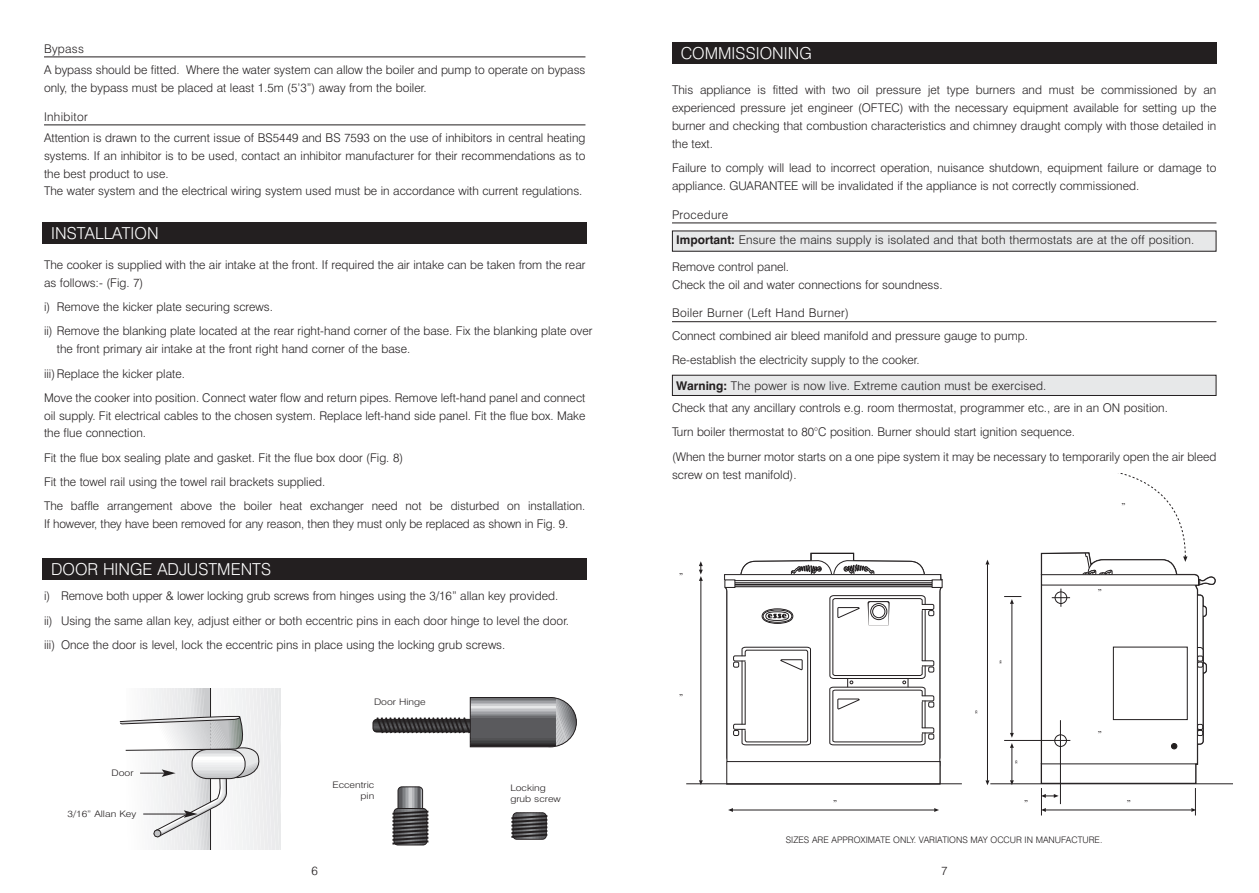
<style>
.page{position:relative;width:1259px;height:893px;background:#fff}
.page>*{position:absolute;margin:0;border:0;box-sizing:border-box;transform-origin:0 0}
.t1{font:300 16.5px "Swiss 721 BT";color:#fff}
.t2{font:300 12px/24.3px "Swiss 721 BT";color:#231f20}
.t3{font:300 9px "Swiss 721 BT";color:#231f20}
.t4{font:300 9px/10.8px "Swiss 721 BT";color:#231f20;text-align:right;scale:1.16 1}
.t5{font:8.4px "Classical Garamond BT";color:#231f20}
.s1{font-weight:700}
</style>
<div class="page">
<div style="left:672px;top:375px;width:544px;height:20px;background:#e7e8e9"></div>
<div style="left:672px;top:375px;width:544px;height:21px;border:1px solid #231f20"></div>
<div style="left:672px;top:231px;width:544px;height:20px;background:#e7e8e9"></div>
<div style="left:672px;top:231px;width:544px;height:21px;border:1px solid #231f20"></div>
<svg style="left:723px;top:552px;width:220px;height:233px"></svg>
<div style="left:811px;top:553px;width:43px;height:23px;border:1px solid #231f20"></div>
<hr style="left:732px;top:810px;width:202px;height:1px;background:#231f20">
<svg style="left:934px;top:808px;width:5px;height:4px"></svg>
<svg style="left:728px;top:808px;width:5px;height:4px"></svg>
<div style="left:727px;top:762px;width:213px;height:22px;background:#fff"></div>
<hr style="left:700px;top:581px;width:1px;height:200px;background:#231f20">
<svg style="left:699px;top:780px;width:4px;height:5px"></svg>
<svg style="left:699px;top:561px;width:4px;height:20px"></svg>
<hr style="left:686px;top:783px;width:276px;height:1px;background:#231f20">
<svg style="left:724px;top:561px;width:219px;height:207px"></svg>
<hr style="left:1011px;top:747px;width:1px;height:34px;background:#231f20">
<svg style="left:1010px;top:780px;width:4px;height:5px"></svg>
<hr style="left:1004px;top:740px;width:66px;height:1px;background:#231f20">
<hr style="left:1011px;top:604px;width:1px;height:129px;background:#231f20">
<svg style="left:1010px;top:733px;width:4px;height:15px"></svg>
<svg style="left:1004px;top:596px;width:17px;height:8px"></svg>
<hr style="left:990px;top:783px;width:243px;height:1px;background:#231f20">
<hr style="left:987px;top:564px;width:1px;height:217px;background:#231f20">
<svg style="left:985px;top:780px;width:4px;height:5px"></svg>
<svg style="left:1040px;top:473px;width:176px;height:342px"></svg>
<div style="left:672px;top:43px;width:544px;height:21px;background:#231f20"></div>
<svg style="left:119px;top:689px;width:161px;height:160px"></svg>
<hr style="left:398px;top:787px;width:3px;height:36px;background:#5a5a5d">
<hr style="left:400px;top:787px;width:2px;height:36px;background:#5a5a5d">
<hr style="left:402px;top:787px;width:1px;height:36px;background:#6d6e71">
<hr style="left:403px;top:787px;width:2px;height:36px;background:#7f8184">
<hr style="left:405px;top:787px;width:1px;height:36px;background:#919396">
<hr style="left:406px;top:787px;width:2px;height:36px;background:#a4a6a9">
<hr style="left:408px;top:787px;width:1px;height:36px;background:#b8b9bc">
<hr style="left:409px;top:787px;width:2px;height:36px;background:#cbccce">
<hr style="left:411px;top:787px;width:1px;height:36px;background:#cbccce">
<hr style="left:412px;top:787px;width:2px;height:36px;background:#b4b5b8">
<hr style="left:414px;top:787px;width:1px;height:36px;background:#9c9ea1">
<hr style="left:415px;top:787px;width:2px;height:36px;background:#87898c">
<hr style="left:417px;top:787px;width:1px;height:36px;background:#717275">
<hr style="left:418px;top:787px;width:2px;height:36px;background:#5a5a5d">
<hr style="left:420px;top:787px;width:1px;height:36px;background:#76787b">
<hr style="left:421px;top:787px;width:1px;height:36px;background:#aeafb3">
<hr style="left:422px;top:787px;width:1px;height:36px;background:#cbccce">
<div style="left:398px;top:787px;width:25px;height:36px;border:1px solid #231f20;border-radius:4px"></div>
<div style="left:394px;top:808px;width:33px;height:37px;border:1px solid #231f20;border-radius:4px"></div>
<hr style="left:373px;top:719px;width:100px;height:1px;background:#231f20">
<hr style="left:373px;top:720px;width:100px;height:2px;background:#2f2d2e">
<hr style="left:373px;top:730px;width:100px;height:1px;background:#323031">
<hr style="left:373px;top:731px;width:100px;height:1px;background:#231f20">
<div style="left:373px;top:719px;width:100px;height:13px;border:1px solid #231f20;border-radius:4px"></div>
<svg style="left:375px;top:697px;width:201px;height:50px"></svg>
<svg style="left:392px;top:809px;width:156px;height:37px"></svg>
<div style="left:43px;top:222px;width:544px;height:22px;background:#231f20"></div>
<div style="left:43px;top:558px;width:544px;height:21px;background:#231f20"></div>
<hr style="left:44px;top:57px;width:541px;height:1px;background:#231f20">
<hr style="left:44px;top:125px;width:541px;height:1px;background:#231f20">
<hr style="left:672px;top:223px;width:544px;height:1px;background:#231f20">
<hr style="left:672px;top:321px;width:544px;height:1px;background:#231f20">
<p class="t2" style="left:44px;top:39px;width:543px;line-height:21.8px">Bypass<br>A bypass should be fitted. Where the water system can allow the boiler and pump to operate on bypass</p>
<p class="t2" style="left:44px;top:77px;width:384px">only, the bypass must be placed at least 1.5m (5’3”) away from the boiler.</p>
<p class="t2" style="left:44px;top:107px;width:543px;line-height:21.8px">Inhibitor<br>Attention is drawn to the current issue of BS5449 and BS 7593 on the use of inhibitors in central heating</p>
<p class="t2" style="left:44px;top:148px;width:543px;line-height:17.5px">systems. If an inhibitor is to be used, contact an inhibitor manufacturer for their recommendations as to the best product to use.<br>The water system and the electrical wiring system used must be in accordance with current regulations.</p>
<h1 class="t1" style="left:51px;top:227px;width:109px">INSTALLATION</h1>
<p class="t2" style="left:44px;top:257px;width:543px;line-height:17.9px">The cooker is supplied with the air intake at the front. If required the air intake can be taken from the rear as follows:- (Fig. 7)</p>
<p class="t2" style="left:44px;top:296px;width:550px">i) Remove the kicker plate securing screws.<br>ii) Remove the blanking plate located at the rear right-hand corner of the base. Fix the blanking plate over</p>
<p class="t2" style="left:44px;top:338px;width:543px;text-indent:13px">the front primary air intake at the front right hand corner of the base.<br>iii)Replace the kicker plate.<br>Move the cooker into position. Connect water flow and return pipes. Remove left-hand panel and connect</p>
<p class="t2" style="left:44px;top:408px;width:543px;line-height:17.9px">oil supply. Fit electrical cables to the chosen system. Replace left-hand side panel. Fit the flue box. Make the flue connection.</p>
<p class="t2" style="left:44px;top:446px;width:543px">Fit the flue box sealing plate and gasket. Fit the flue box door (Fig. 8)<br>Fit the towel rail using the towel rail brackets supplied.<br>The baffle arrangement above the boiler heat exchanger need not be disturbed on installation.</p>
<p class="t2" style="left:44px;top:513px;width:526px">If however, they have been removed for any reason, then they must only be replaced as shown in Fig. 9.</p>
<h1 class="t1" style="left:51px;top:563px;width:221px">DOOR HINGE ADJUSTMENTS</h1>
<p class="t2" style="left:44px;top:585px;width:526px">i) Remove both upper &amp; lower locking grub screws from hinges using the 3/16” allan key provided. ii) Using the same allan key, adjust either or both eccentric pins in each door hinge to level the door. iii) Once the door is level, lock the eccentric pins in place using the locking grub screws.</p>
<p class="t4" style="left:111px;top:768px;width:21px">Door</p>
<p class="t4" style="left:68px;top:809px;width:61px">3/16” Allan Key</p>
<p class="t4" style="left:374px;top:698px;width:46px">Door Hinge</p>
<p class="t4" style="left:332px;top:780px;width:38px">Eccentric pin</p>
<p class="t4" style="left:510px;top:783px;width:45px;text-align:left">Locking grub screw</p>
<h1 class="t1" style="left:681px;top:47px;width:132px">COMMISSIONING</h1>
<p class="t2" style="left:672px;top:82px;width:546px;line-height:18px;text-align:justify">This appliance is fitted with two oil pressure jet type burners and must be commissioned by an experienced pressure jet engineer (OFTEC) with the necessary equipment available for setting up the burner and checking that combustion characteristics and chimney draught comply with those detailed in the text.</p>
<p class="t2" style="left:672px;top:160px;width:546px;line-height:18px">Failure to comply will lead to incorrect operation, nuisance shutdown, equipment failure or damage to appliance. GUARANTEE will be invalidated if the appliance is not correctly commissioned.</p>
<p class="t2" style="left:676px;top:203px;width:519px;line-height:25.7px;text-indent:-4px">Procedure<br><span class="s1">Important:</span> Ensure the mains supply is isolated and that both thermostats are at the off position.</p>
<p class="t2" style="left:672px;top:259px;width:272px;line-height:18px">Remove control panel.<br>Check the oil and water connections for soundness.</p>
<p class="t2" style="left:672px;top:303px;width:357px;line-height:22.2px">Boiler Burner (Left Hand Burner)<br>Connect combined air bleed manifold and pressure gauge to pump.</p>
<p class="t2" style="left:676px;top:348px;width:372px;line-height:25.7px;text-indent:-4px">Re-establish the electricity supply to the cooker.<br><span class="s1">Warning:</span> The power is now live. Extreme caution must be exercised.</p>
<p class="t2" style="left:672px;top:397px;width:546px">Check that any ancillary controls e.g. room thermostat, programmer etc., are in an ON position.<br>Turn boiler thermostat to 80°C position. Burner should start ignition sequence.<br>(When the burner motor starts on a one pipe system it may be necessary to temporarily open the air bleed</p>
<p class="t2" style="left:672px;top:463px;width:126px">screw on test manifold).</p>
<p class="t5" style="left:679px;top:573px;width:6px">”</p>
<p class="t5" style="left:679px;top:694px;width:6px">”</p>
<p class="t5" style="left:1121px;top:503px;width:6px">”</p>
<p class="t5" style="left:1098px;top:588px;width:6px">”</p>
<p class="t5" style="left:833px;top:799px;width:6px">”</p>
<p class="t5" style="left:975px;top:714px;width:6px;rotate:-90deg">”</p>
<p class="t5" style="left:999px;top:664px;width:6px;rotate:-90deg">”</p>
<p class="t5" style="left:1015px;top:764px;width:6px;rotate:-90deg">”</p>
<p class="t5" style="left:1024px;top:800px;width:6px">”</p>
<p class="t5" style="left:1098px;top:731px;width:6px">”</p>
<p class="t3" style="left:786px;top:837px;width:318px">SIZES ARE APPROXIMATE ONLY. VARIATIONS MAY OCCUR IN MANUFACTURE.</p>
<p class="t5" style="left:1127px;top:800px;width:6px">”</p>
<p class="t2" style="left:311px;top:860px;width:8px">6</p>
<p class="t2" style="left:941px;top:860px;width:8px">7</p>
</div>
